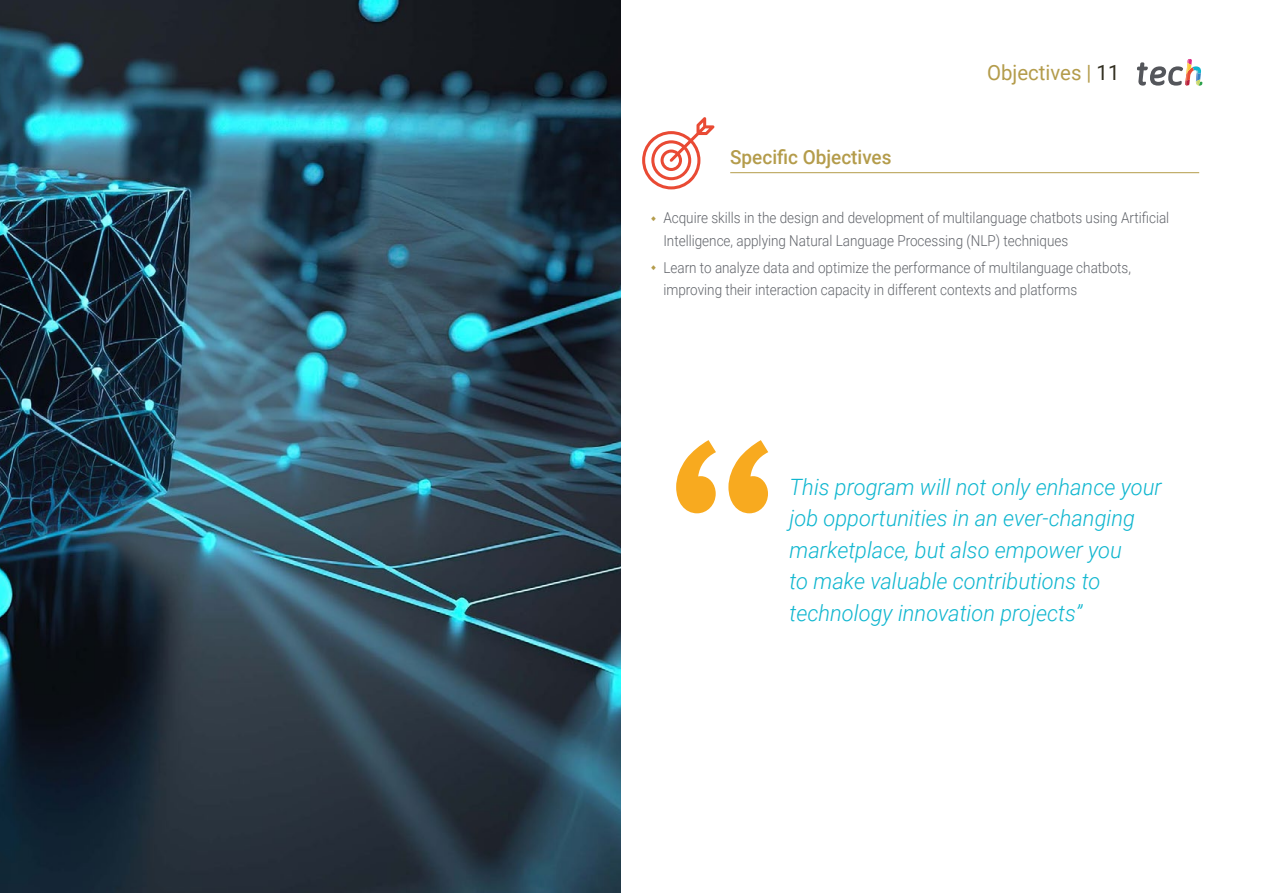
<style>
.page{position:relative;width:1263px;height:893px;background:#fff}
.page>*{position:absolute;margin:0;border:0;box-sizing:border-box;transform-origin:0 0}
.t1{font:italic 300 22.5px/31.5px "Roboto";color:#0fb6cf}
.t2{font:21px "Roboto";color:#b49c4b}
.t3{font:500 19.5px "Roboto";color:#b49c4b}
.t4{font:300 15px/22.5px "Roboto";color:#61646a;scale:.9 1}
.s1{color:#312e20}
</style>
<div class="page">
<hr style="left:730px;top:172px;width:469px;height:1px;background:#b49c4b">
<svg style="left:642px;top:117px;width:72px;height:72px"></svg>
<img style="left:0;top:0;width:621px;height:893px">
<svg style="left:676px;top:440px;width:92px;height:73px"></svg>
<svg style="left:1137px;top:59px;width:65px;height:27px"></svg>
<h3 class="t3" style="left:730px;top:144px;width:163px">Specific Objectives</h3>
<h2 class="t2" style="left:987px;top:57px;width:134px">Objectives | <span class="s1">11</span></h2>
<p class="t4" style="left:663px;top:206px;width:564px">Acquire skills in the design and development of multilanguage chatbots using Artificial<br>Intelligence, applying Natural Language Processing (NLP) techniques</p>
<p class="t4" style="left:663px;top:255px;width:521px">Learn to analyze data and optimize the performance of multilanguage chatbots, improving their interaction capacity in different contexts and platforms</p>
<h1 class="t1" style="left:789px;top:470px;width:374px">This program will not only enhance your job opportunities in an ever-changing marketplace, but also empower you<br>to make valuable contributions to technology innovation projects”</h1>
</div>
